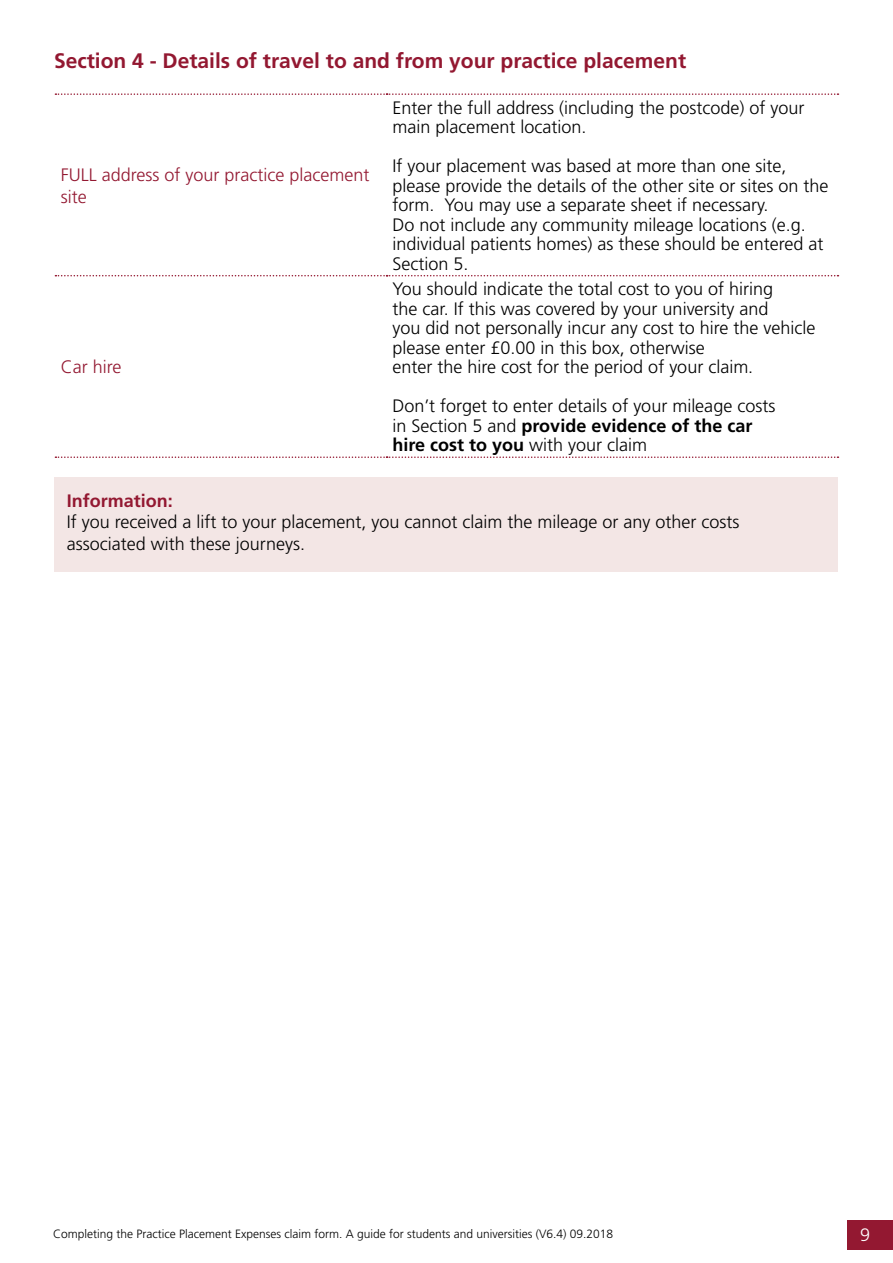
<style>
.page{position:relative;width:893px;height:1263px;background:#fff}
.page>*{position:absolute;margin:0;border:0;box-sizing:border-box;transform-origin:0 0}
.t1{font:700 21px "Frutiger LT Std";color:#931831}
.t2{font:300 18px/19.5px "Frutiger LT Std";color:#000}
.t3{font:300 18px/21.6px "Frutiger LT Std";color:#931831}
.t4{font:700 18px "Frutiger LT Std";color:#931831}
.t5{font:300 18px "Frutiger LT Std";color:#fff}
.t6{font:300 12px "Frutiger LT Std";color:#000}
.s1{font-weight:700}
</style>
<div class="page">
<div style="left:848px;top:1220px;width:45px;height:29px;background:#931831"></div>
<svg style="left:55px;top:93px;width:783px;height:2px"></svg>
<svg style="left:55px;top:275px;width:783px;height:1px"></svg>
<svg style="left:55px;top:456px;width:783px;height:2px"></svg>
<div style="left:54px;top:477px;width:783px;height:95px;background:#f3e6e5"></div>
<p class="t1" style="left:54px;top:48px;width:634px">Section 4 - Details of travel to and from your practice placement</p>
<p class="t3" style="left:61px;top:164px;width:310px">FULL address of your practice placement site</p>
<p class="t3" style="left:61px;top:356px;width:62px">Car hire</p>
<p class="t2" style="left:393px;top:98px;width:413px">Enter the full address (including the postcode) of your main placement location.</p>
<p class="t2" style="left:393px;top:156px;width:437px">If your placement was based at more than one site, please provide the details of the other site or sites on the form. You may use a separate sheet if necessary.<br>Do not include any community mileage locations (e.g. individual patients homes) as these should be entered at Section 5.</p>
<p class="t2" style="left:393px;top:279px;width:424px">You should indicate the total cost to you of hiring<br>the car. If this was covered by your university and<br>you did not personally incur any cost to hire the vehicle please enter £0.00 in this box, otherwise<br>enter the hire cost for the period of your claim.</p>
<p class="t2" style="left:393px;top:396px;width:384px">Don’t forget to enter details of your mileage costs in Section 5 and <span class="s1">provide evidence of the car hire cost to you</span> with your claim</p>
<p class="t4" style="left:67px;top:490px;width:108px">Information:</p>
<p class="t2" style="left:67px;top:511px;width:674px;line-height:21.6px">If you received a lift to your placement, you cannot claim the mileage or any other costs associated with these journeys.</p>
<p class="t6" style="left:53px;top:1227px;width:562px">Completing the Practice Placement Expenses claim form. A guide for students and universities (V6.4) 09.2018</p>
<p class="t5" style="left:860px;top:1224px;width:12px">9</p>
</div>
